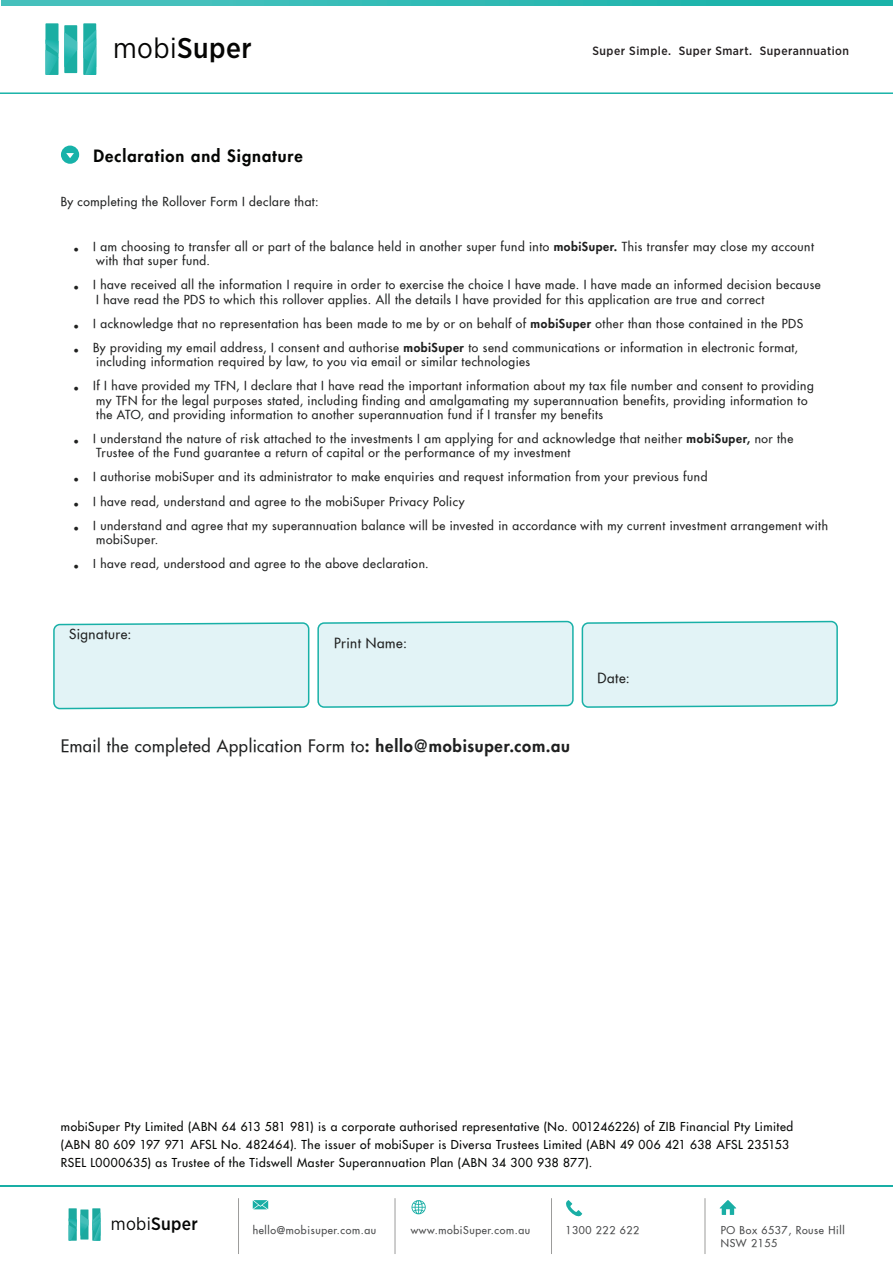
<style>
.page{position:relative;width:893px;height:1263px;background:#fff}
.page>*{position:absolute;margin:0;border:0;box-sizing:border-box;transform-origin:0 0}
.t1{font:33px "Futura LT";color:#202120}
.t2{font:500 28.5px "Gotham Narrow";letter-spacing:.015em;color:#050504}
.t3{font:500 17.85px "Gotham Narrow";letter-spacing:.015em;color:#050605}
.t4{font:16.5px "Futura Extended";letter-spacing:.035em;color:#1f2020}
.t5{font:800 16.5px "Futura LT";letter-spacing:.06em;color:#040503}
.t6{font:13.5px "Futura Extended";letter-spacing:.04em;color:#1f2020}
.t7{font:12px/14.4px "Futura Extended";letter-spacing:.045em;color:#1f2020}
.t8{font:12px/18px "Futura LT";letter-spacing:.045em;color:#040503}
.t9{font:12px "Futura LT";letter-spacing:.045em;color:#1f2020}
.t10{font:500 12px "Gotham Narrow";letter-spacing:.04em;color:#231f20}
.t11{font:10.5px/12.6px "Futura Extended";letter-spacing:.06em;color:#48494a}
.s1{font-weight:400}
.s2{font-family:"Futura LT";font-weight:800}
</style>
<div class="page">
<svg style="left:53px;top:622px;width:257px;height:88px;background:#d9f0f2"></svg>
<svg style="left:317px;top:620px;width:257px;height:88px;background:#d9f0f2"></svg>
<svg style="left:581px;top:620px;width:257px;height:88px;background:#d9f0f2"></svg>
<div style="left:61px;top:146px;width:18px;height:18px;background:#17b2a9;border-radius:50%"></div>
<svg style="left:66px;top:153px;width:8px;height:5px"></svg>
<hr style="left:0;top:92px;width:893px;height:2px;background:#1ab3a9">
<svg style="left:1px;top:0;width:892px;height:6px;background:#30bab3"></svg>
<div style="left:64px;top:25px;width:13px;height:48px;background:#1baea3"></div>
<div style="left:45px;top:23px;width:14px;height:52px;background:#1baea3"></div>
<svg style="left:45px;top:32px;width:32px;height:43px"></svg>
<div style="left:83px;top:23px;width:13px;height:52px;background:#1baea3"></div>
<svg style="left:83px;top:30px;width:13px;height:45px"></svg>
<hr style="left:0;top:1185px;width:893px;height:2px;background:#19aea5">
<svg style="left:253px;top:1200px;width:15px;height:9px"></svg>
<svg style="left:411px;top:1200px;width:15px;height:14px"></svg>
<hr style="left:395px;top:1198px;width:1px;height:56px;background:#9c9c9b">
<hr style="left:238px;top:1198px;width:1px;height:56px;background:#9c9c9b">
<hr style="left:551px;top:1198px;width:1px;height:56px;background:#9c9c9b">
<hr style="left:705px;top:1198px;width:1px;height:56px;background:#9c9c9b">
<svg style="left:719px;top:1200px;width:17px;height:15px"></svg>
<div style="left:80px;top:1209px;width:8px;height:30px;background:#1ca99f"></div>
<div style="left:69px;top:1208px;width:8px;height:33px;background:#1ca99f"></div>
<div style="left:92px;top:1208px;width:8px;height:33px;background:#1ca99f"></div>
<svg style="left:69px;top:1212px;width:31px;height:29px"></svg>
<svg style="left:566px;top:1200px;width:16px;height:17px"></svg>
<h2 class="t2" style="left:113px;top:30px;width:140px"><span class="s1">mobi</span>Super</h2>
<p class="t10" style="left:592px;top:43px;width:258px">Super Simple. Super Smart. Superannuation</p>
<h3 class="t5" style="left:94px;top:145px;width:211px">Declaration and Signature</h3>
<p class="t7" style="left:61px;top:194px;width:260px">By completing the Rollover Form I declare that:</p>
<h1 class="t1" style="left:71px;top:217px;width:11px">.</h1>
<p class="t7" style="left:93px;top:239px;width:722px">I am choosing to transfer all or part of the balance held in another super fund into <span class="s2">mobiSuper.</span> This transfer may close my account with that super fund.</p>
<h1 class="t1" style="left:71px;top:256px;width:11px">.</h1>
<p class="t7" style="left:93px;top:278px;width:729px">I have received all the information I require in order to exercise the choice I have made. I have made an informed decision because<br>I have read the PDS to which this rollover applies. All the details I have provided for this application are true and correct</p>
<h1 class="t1" style="left:71px;top:294px;width:11px">.</h1>
<p class="t7" style="left:93px;top:316px;width:711px">I acknowledge that no representation has been made to me by or on behalf of <span class="s2">mobiSuper</span> other than those contained in the PDS</p>
<h1 class="t1" style="left:71px;top:318px;width:11px">.</h1>
<p class="t7" style="left:93px;top:340px;width:706px">By providing my email address, I consent and authorise <span class="s2">mobiSuper</span> to send communications or information in electronic format, including information required by law, to you via email or similar technologies</p>
<h1 class="t1" style="left:71px;top:357px;width:11px">.</h1>
<p class="t7" style="left:93px;top:378px;width:722px">If I have provided my TFN, I declare that I have read the important information about my tax file number and consent to providing my TFN for the legal purposes stated, including finding and amalgamating my superannuation benefits, providing information to the ATO, and providing information to another superannuation fund if I transfer my benefits</p>
<h1 class="t1" style="left:71px;top:409px;width:11px">.</h1>
<p class="t7" style="left:93px;top:431px;width:702px">I understand the nature of risk attached to the investments I am applying for and acknowledge that neither <span class="s2">mobiSuper,</span> nor the<br>Trustee of the Fund guarantee a return of capital or the performance of my investment</p>
<h1 class="t1" style="left:71px;top:448px;width:11px">.</h1>
<p class="t7" style="left:93px;top:470px;width:616px">I authorise mobiSuper and its administrator to make enquiries and request information from your previous fund</p>
<h1 class="t1" style="left:71px;top:472px;width:11px">.</h1>
<p class="t7" style="left:93px;top:494px;width:373px">I have read, understand and agree to the mobiSuper Privacy Policy</p>
<h1 class="t1" style="left:71px;top:496px;width:11px">.</h1>
<p class="t7" style="left:93px;top:518px;width:736px">I understand and agree that my superannuation balance will be invested in accordance with my current investment arrangement with mobiSuper.</p>
<h1 class="t1" style="left:71px;top:534px;width:11px">.</h1>
<p class="t9" style="left:93px;top:556px;width:337px">I have read, understood and agree to the above declaration.</p>
<p class="t6" style="left:69px;top:626px;width:64px">Signature:</p>
<p class="t6" style="left:334px;top:635px;width:74px">Print Name:</p>
<h3 class="t4" style="left:61px;top:735px;width:511px">Email the completed Application Form to<span class="s2">: hello@mobisuper.com.au</span></h3>
<p class="t6" style="left:597px;top:669px;width:34px">Date:</p>
<p class="t8" style="left:61px;top:1117px;width:734px">mobiSuper Pty Limited (ABN 64 613 581 981) is a corporate authorised representative (No. 001246226) of ZIB Financial Pty Limited (ABN 80 609 197 971 AFSL No. 482464). The issuer of mobiSuper is Diversa Trustees Limited (ABN 49 006 421 638 AFSL 235153<br>RSEL L0000635) as Trustee of the Tidswell Master Superannuation Plan (ABN 34 300 938 877).</p>
<h3 class="t3" style="left:111px;top:1212px;width:88px"><span class="s1">mobi</span>Super</h3>
<p class="t11" style="left:565px;top:1224px;width:75px">1300 222 622</p>
<p class="t11" style="left:253px;top:1224px;width:125px">hello@mobisuper.com.au</p>
<p class="t11" style="left:411px;top:1224px;width:121px">www.mobiSuper.com.au</p>
<p class="t11" style="left:721px;top:1224px;width:125px">PO Box 6537, Rouse Hill<br>NSW 2155</p>
</div>
